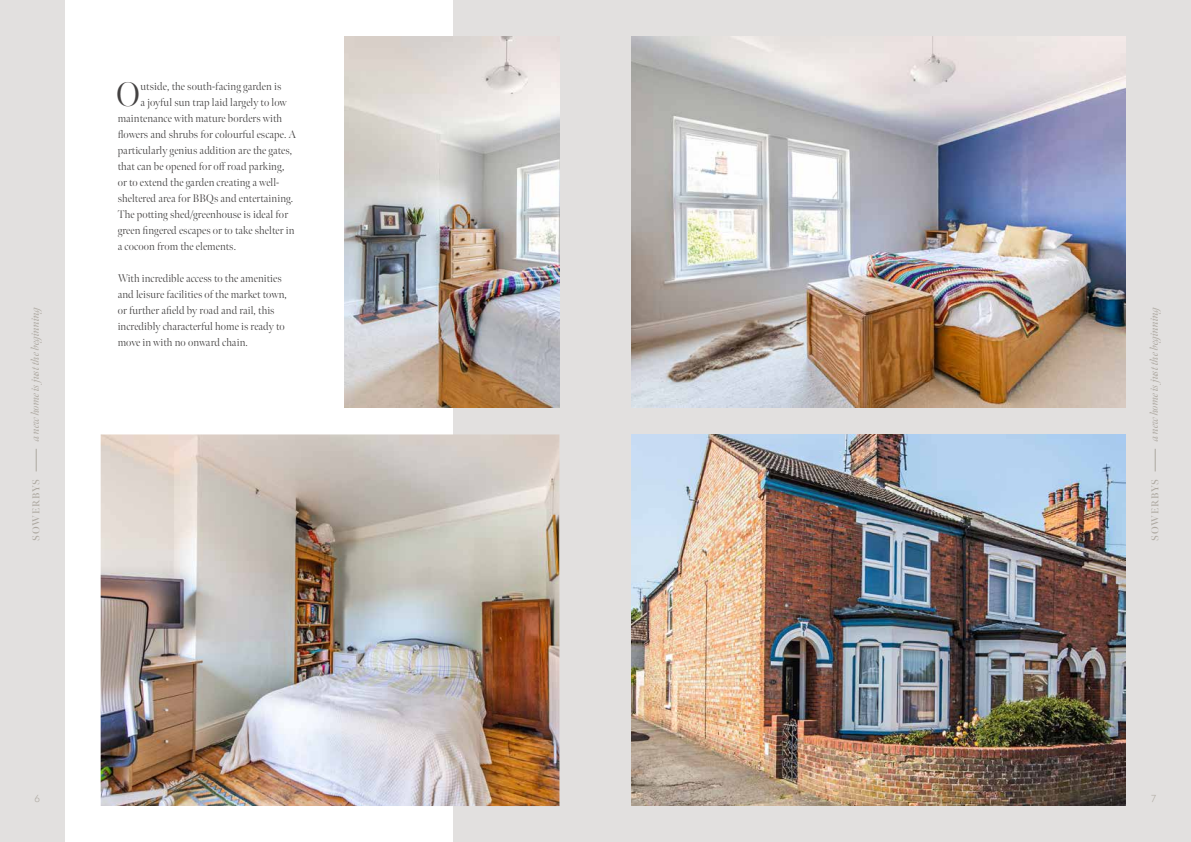
<style>
.page{position:relative;width:1191px;height:842px;background:#fff}
.page>*{position:absolute;margin:0;border:0;box-sizing:border-box;transform-origin:0 0}
.t1{font:300 34px "Meno Banner";color:#434141}
.t2{font:300 11px/16px "Meno Banner";letter-spacing:.01em;color:#434141}
.t3{font:italic 11px "Meno Banner";letter-spacing:-.01em;color:#ada8a0}
.t4{font:600 10px "Meno Banner";letter-spacing:.08em;color:#ada8a0}
.t5{font:300 10px "Quasimoda";color:#ada8a0}
</style>
<div class="page">
<div style="left:0;top:0;width:595px;height:842px;background:#e2e0df"></div>
<div style="left:595px;top:0;width:596px;height:842px;background:#e2e0df"></div>
<svg style="left:36px;top:449px;width:1px;height:22px"></svg>
<svg style="left:1155px;top:449px;width:1px;height:22px"></svg>
<div style="left:65px;top:0;width:387px;height:842px;background:#fff"></div>
<img style="left:631px;top:36px;width:494px;height:372px">
<img style="left:101px;top:434px;width:458px;height:372px">
<img style="left:345px;top:36px;width:214px;height:371px">
<img style="left:631px;top:434px;width:494px;height:372px">
<h1 class="t1" style="left:116px;top:74px;width:25px">O</h1>
<p class="t2" style="left:140px;top:78px;width:142px">utside, the south-facing garden is</p>
<p class="t2" style="left:140px;top:94px;width:148px">a joyful sun trap laid largely to low</p>
<p class="t2" style="left:118px;top:110px;width:166px">maintenance with mature borders with</p>
<p class="t2" style="left:118px;top:126px;width:180px">flowers and shrubs for colourful escape. A</p>
<p class="t2" style="left:118px;top:142px;width:176px">particularly genius addition are the gates,</p>
<p class="t2" style="left:118px;top:158px;width:168px">that can be opened for off road parking,</p>
<p class="t2" style="left:118px;top:174px;width:163px">or to extend the garden creating a well-</p>
<p class="t2" style="left:118px;top:190px;width:177px">sheltered area for BBQs and entertaining.</p>
<p class="t2" style="left:118px;top:206px;width:172px">The potting shed/greenhouse is ideal for</p>
<p class="t2" style="left:118px;top:222px;width:178px">green fingered escapes or to take shelter in</p>
<p class="t2" style="left:118px;top:238px;width:120px">a cocoon from the elements.</p>
<p class="t2" style="left:118px;top:270px;width:171px">With incredible access to the amenities and leisure facilities of the market town, or further afield by road and rail, this incredibly characterful home is ready to move in with no onward chain.</p>
<p class="t3" style="left:29px;top:441px;width:138px;rotate:-90deg">a new home is just the beginning</p>
<p class="t3" style="left:1147px;top:441px;width:138px;rotate:-90deg">a new home is just the beginning</p>
<p class="t4" style="left:30px;top:541px;width:63px;rotate:-90deg">SOWERBYS</p>
<p class="t4" style="left:1149px;top:541px;width:63px;rotate:-90deg">SOWERBYS</p>
<p class="t5" style="left:35px;top:791px;width:7px">6</p>
<p class="t5" style="left:1151px;top:791px;width:6px">7</p>
</div>
